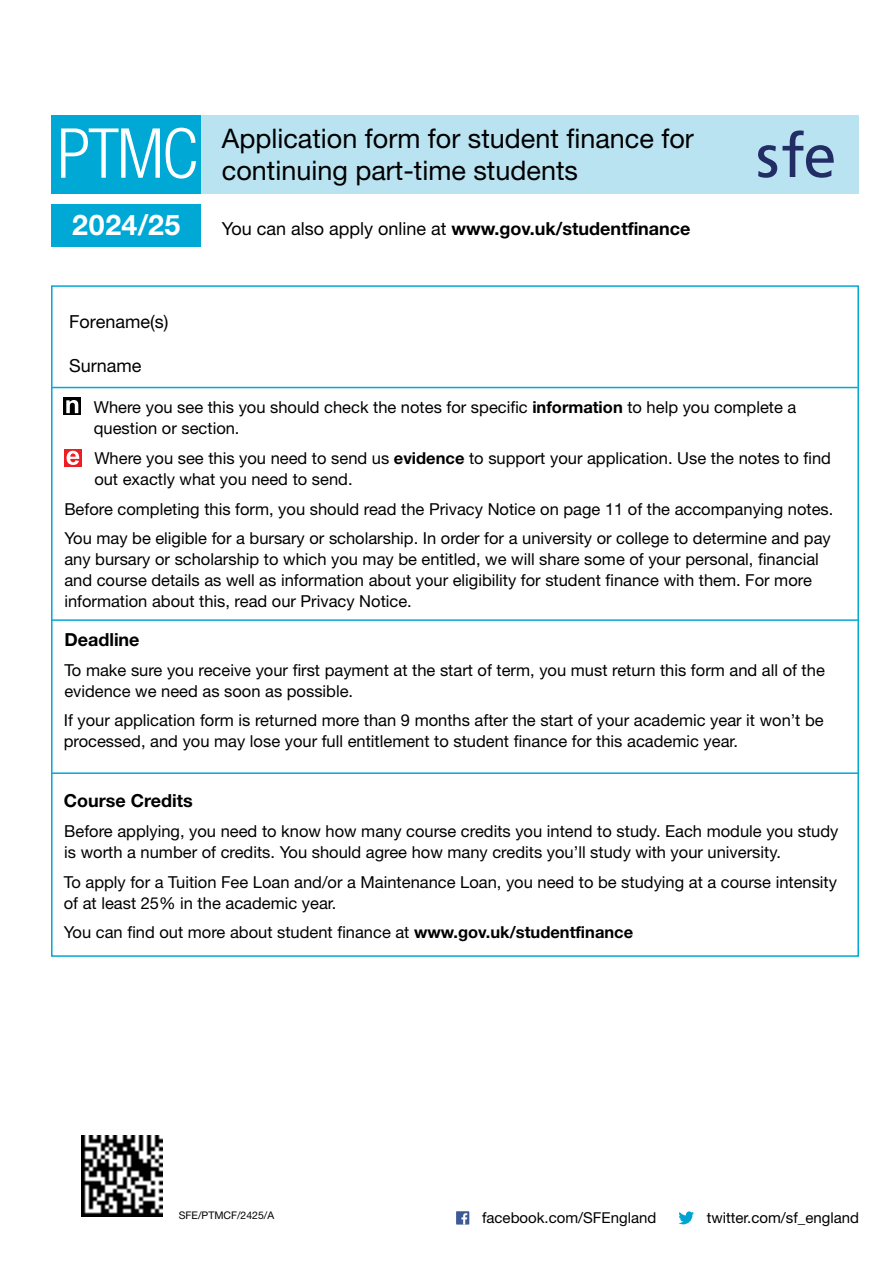
<style>
.page{position:relative;width:893px;height:1263px;background:#fff}
.page>*{position:absolute;margin:0;border:0;box-sizing:border-box;transform-origin:0 0}
.PTMC1-H1{font:300 condensed 69px "Helvetica Neue LT Std";color:#fff}
.AY_-_H1{font:700 28.5px "Helvetica Neue LT Std";letter-spacing:.02em;color:#fff}
.Application-H1{font:27px/32.4px "Helvetica Neue LT Std";color:#000}
.t1{font:700 18px "Helvetica Neue LT Std";color:#000}
.t2{font:18px "Helvetica Neue LT Std";color:#000}
.t3{font:16.5px/21px "Helvetica Neue LT Std";color:#000}
.t4{font:15px "Helvetica Neue LT Std";color:#000}
.t5{font:10.5px "Helvetica Neue LT Std";color:#000}
.s1{font-weight:400}
.s2{font-weight:700}
</style>
<div class="page">
<hr style="left:52px;top:619px;width:806px;height:2px;background:#00a9d5">
<hr style="left:52px;top:772px;width:806px;height:2px;background:#00a9d5">
<hr style="left:52px;top:387px;width:806px;height:1px;background:#00a9d5">
<img style="left:82px;top:1135px;width:81px;height:81px">
<div style="left:201px;top:115px;width:658px;height:79px;background:#b9e3f1"></div>
<div style="left:51px;top:115px;width:150px;height:79px;background:#00a9d5"></div>
<div style="left:51px;top:204px;width:150px;height:43px;background:#00a9d5"></div>
<svg style="left:758px;top:130px;width:76px;height:48px"></svg>
<svg style="left:64px;top:398px;width:17px;height:17px"></svg>
<svg style="left:66px;top:400px;width:12px;height:13px"></svg>
<svg style="left:64px;top:449px;width:17px;height:17px"></svg>
<svg style="left:67px;top:451px;width:12px;height:14px"></svg>
<div style="left:456px;top:1211px;width:13px;height:13px;background:#3d5a98"></div>
<svg style="left:461px;top:1213px;width:6px;height:11px"></svg>
<svg style="left:678px;top:1211px;width:16px;height:13px"></svg>
<h1 class="PTMC1-H1" style="left:57px;top:114px;width:142px">PTMC</h1>
<h1 class="Application-H1" style="left:222px;top:121px;width:474px">Application form for student finance for continuing part-time students</h1>
<h1 class="AY_-_H1" style="left:72px;top:207px;width:110px">2024/25</h1>
<p class="t1" style="left:222px;top:217px;width:470px"><span class="s1">You can also apply online at</span> www.gov.uk/studentfinance</p>
<p class="t2" style="left:69px;top:311px;width:101px">Forename(s)</p>
<p class="t2" style="left:69px;top:355px;width:74px">Surname</p>
<p class="t3" style="left:94px;top:396px;width:704px">Where you see this you should check the notes for specific <span class="s2">information</span> to help you complete a question or section.</p>
<p class="t3" style="left:94px;top:447px;width:738px">Where you see this you need to send us <span class="s2">evidence</span> to support your application. Use the notes to find out exactly what you need to send.</p>
<p class="t3" style="left:64px;top:498px;width:770px">Before completing this form, you should read the Privacy Notice on page 11 of the accompanying notes.</p>
<p class="t3" style="left:64px;top:527px;width:768px">You may be eligible for a bursary or scholarship. In order for a university or college to determine and pay any bursary or scholarship to which you may be entitled, we will share some of your personal, financial and course details as well as information about your eligibility for student finance with them. For more information about this, read our Privacy Notice.</p>
<p class="t1" style="left:64px;top:629px;width:77px">Deadline</p>
<p class="t3" style="left:64px;top:659px;width:762px">To make sure you receive your first payment at the start of term, you must return this form and all of the evidence we need as soon as possible.</p>
<p class="t3" style="left:64px;top:709px;width:761px">If your application form is returned more than 9 months after the start of your academic year it won’t be processed, and you may lose your full entitlement to student finance for this academic year.</p>
<p class="t1" style="left:64px;top:790px;width:131px">Course Credits</p>
<p class="t3" style="left:64px;top:821px;width:776px">Before applying, you need to know how many course credits you intend to study. Each module you study is worth a number of credits. You should agree how many credits you’ll study with your university.</p>
<p class="t3" style="left:64px;top:871px;width:775px">To apply for a Tuition Fee Loan and/or a Maintenance Loan, you need to be studying at a course intensity of at least 25% in the academic year.</p>
<p class="t3" style="left:64px;top:921px;width:571px">You can find out more about student finance at <span class="s2">www.gov.uk/studentfinance</span></p>
<p class="t5" style="left:179px;top:1209px;width:97px">SFE/PTMCF/2425/A</p>
<p class="t4" style="left:482px;top:1209px;width:176px">facebook.com/SFEngland</p>
<p class="t4" style="left:707px;top:1209px;width:154px">twitter.com/sf_england</p>
</div>
